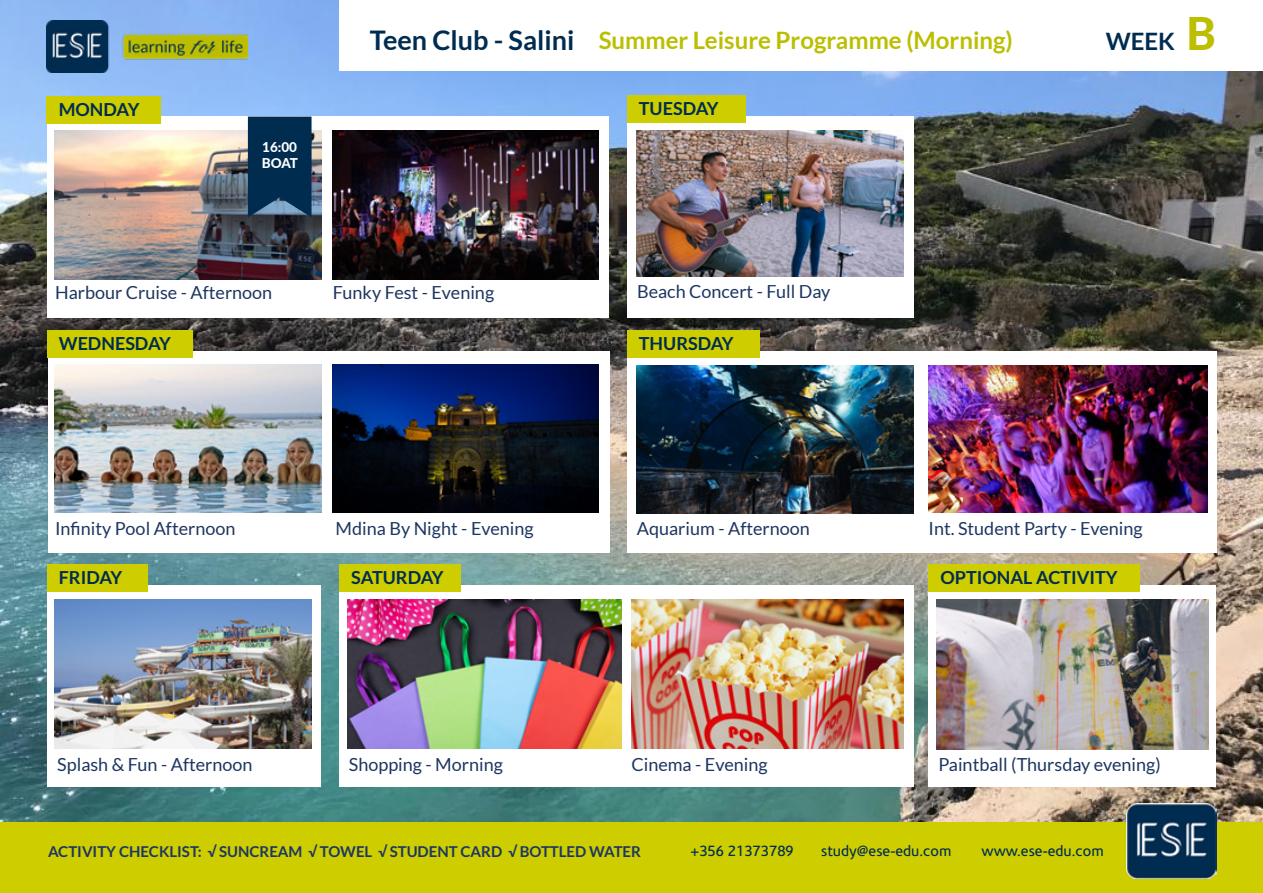
<style>
.page{position:relative;width:1263px;height:893px;background:#fff}
.page>*{position:absolute;margin:0;border:0;box-sizing:border-box;transform-origin:0 0}
.t1{font:700 24px "Lato";color:#bcbe00}
.t2{font:700 24px "Lato";color:#002c50}
.t3{font:18px "Lato";color:#1d3661}
.t4{font:700 18px "Lato";color:#002c50}
.t5{font:700 15px "Lato";color:#1d3661}
.t6{font:15px "Corisande";color:#002c50}
.t7{font:800 13.5px/16.2px "Lato";color:#fff}
.s1{font-size:27px;color:#002c50}
.s2{font-weight:800;font-size:45px;color:#bcbe00}
</style>
<div class="page">
<img style="left:0;top:0;width:1263px;height:822px">
<div style="left:0;top:822px;width:1263px;height:71px;background:#cdcd00"></div>
<div style="left:47px;top:117px;width:562px;height:201px;background:#fff"></div>
<div style="left:627px;top:117px;width:286px;height:201px;background:#fff"></div>
<div style="left:48px;top:351px;width:561px;height:202px;background:#fff"></div>
<div style="left:627px;top:351px;width:589px;height:202px;background:#fff"></div>
<img style="left:637px;top:130px;width:266px;height:147px">
<div style="left:339px;top:586px;width:575px;height:201px;background:#fff"></div>
<div style="left:47px;top:586px;width:274px;height:201px;background:#fff"></div>
<img style="left:54px;top:130px;width:267px;height:149px">
<div style="left:928px;top:586px;width:288px;height:201px;background:#fff"></div>
<div style="left:47px;top:96px;width:114px;height:28px;background:#cdcd00"></div>
<div style="left:627px;top:96px;width:119px;height:27px;background:#cdcd00"></div>
<div style="left:47px;top:330px;width:146px;height:28px;background:#cdcd00"></div>
<div style="left:627px;top:330px;width:132px;height:28px;background:#cdcd00"></div>
<div style="left:47px;top:564px;width:100px;height:28px;background:#cdcd00"></div>
<div style="left:339px;top:564px;width:121px;height:27px;background:#cdcd00"></div>
<div style="left:928px;top:564px;width:212px;height:27px;background:#cdcd00"></div>
<img style="left:1127px;top:804px;width:89px;height:75px">
<img style="left:47px;top:21px;width:201px;height:51px">
<div style="left:339px;top:0;width:924px;height:71px;background:#fff"></div>
<img style="left:637px;top:365px;width:277px;height:149px">
<img style="left:54px;top:600px;width:258px;height:149px">
<img style="left:631px;top:600px;width:272px;height:149px">
<img style="left:333px;top:365px;width:266px;height:147px">
<img style="left:347px;top:600px;width:274px;height:149px">
<img style="left:928px;top:365px;width:280px;height:147px">
<img style="left:333px;top:130px;width:266px;height:149px">
<img style="left:54px;top:365px;width:267px;height:147px">
<img style="left:936px;top:600px;width:273px;height:149px">
<svg style="left:248px;top:117px;width:64px;height:100px;background:#0a3457"></svg>
<h1 class="t1" style="left:370px;top:27px;width:644px"><span class="s1">Teen Club - Salini</span> Summer Leisure Programme (Morning)</h1>
<p class="t4" style="left:59px;top:99px;width:82px">MONDAY</p>
<p class="t4" style="left:639px;top:99px;width:81px">TUESDAY</p>
<p class="t7" style="left:262px;top:138px;width:38px">16:00<br>BOAT</p>
<p class="t3" style="left:55px;top:283px;width:219px">Harbour Cruise - Afternoon</p>
<p class="t3" style="left:333px;top:283px;width:163px">Funky Fest - Evening</p>
<p class="t3" style="left:637px;top:282px;width:195px">Beach Concert - Full Day</p>
<p class="t4" style="left:59px;top:333px;width:114px">WEDNESDAY</p>
<p class="t4" style="left:639px;top:333px;width:96px">THURSDAY</p>
<h1 class="t2" style="left:1106px;top:27px;width:112px">WEEK <span class="s2">B</span></h1>
<p class="t3" style="left:55px;top:518px;width:182px">Infinity Pool Afternoon</p>
<p class="t3" style="left:335px;top:518px;width:200px">Mdina By Night - Evening</p>
<p class="t3" style="left:637px;top:518px;width:175px">Aquarium - Afternoon</p>
<p class="t3" style="left:928px;top:518px;width:216px">Int. Student Party - Evening</p>
<p class="t4" style="left:59px;top:567px;width:65px">FRIDAY</p>
<p class="t4" style="left:351px;top:567px;width:94px">SATURDAY</p>
<p class="t4" style="left:940px;top:567px;width:179px">OPTIONAL ACTIVITY</p>
<p class="t3" style="left:57px;top:754px;width:197px">Splash &amp; Fun - Afternoon</p>
<p class="t3" style="left:349px;top:754px;width:156px">Shopping - Morning</p>
<p class="t3" style="left:631px;top:754px;width:138px">Cinema - Evening</p>
<p class="t3" style="left:938px;top:754px;width:224px">Paintball (Thursday evening)</p>
<p class="t5" style="left:48px;top:843px;width:594px">ACTIVITY CHECKLIST: √ SUNCREAM √ TOWEL √ STUDENT CARD √ BOTTLED WATER</p>
<p class="t6" style="left:690px;top:842px;width:105px">+356 21373789</p>
<p class="t6" style="left:821px;top:842px;width:132px">study@ese-edu.com</p>
<p class="t6" style="left:981px;top:843px;width:124px">www.ese-edu.com</p>
</div>
